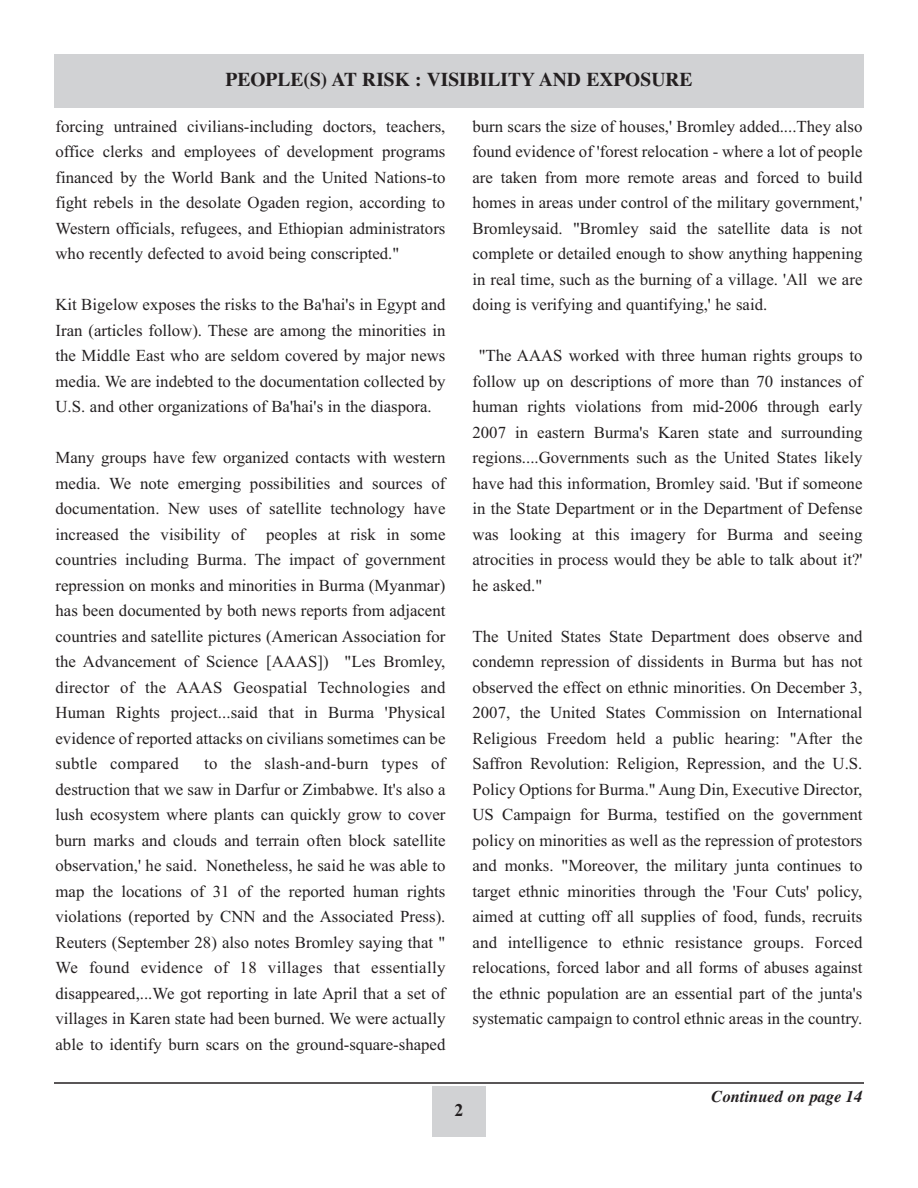
<style>
.page{position:relative;width:918px;height:1188px;background:#fff}
.page>*{position:absolute;margin:0;border:0;box-sizing:border-box;transform-origin:0 0}
.t1{font:700 19.5px "Times";color:#231f20}
.t2{font:700 18px "Times New Roman";color:#231f20}
.t3{font:16.8px/25.5px "Times New Roman";color:#231f20;text-align:justify}
.t4{font:italic 700 16.5px "Times";color:#231f20}
</style>
<div class="page">
<hr style="left:54px;top:1082px;width:810px;height:2px;background:#231f20">
<div style="left:432px;top:1087px;width:54px;height:50px;background:#d1d2d4"></div>
<div style="left:54px;top:54px;width:810px;height:54px;background:#d1d2d4"></div>
<p class="t1" style="left:226px;top:67px;width:468px">PEOPLE(S) AT RISK : VISIBILITY AND EXPOSURE</p>
<p class="t3" style="left:56px;top:113px;width:392px">forcing untrained civilians-including doctors, teachers, office clerks and employees of development programs financed by the World Bank and the United Nations-to fight rebels in the desolate Ogaden region, according to Western officials, refugees, and Ethiopian administrators who recently defected to avoid being conscripted."</p>
<p class="t3" style="left:56px;top:292px;width:392px">Kit Bigelow exposes the risks to the Ba'hai's in Egypt and Iran (articles follow). These are among the minorities in the Middle East who are seldom covered by major news media. We are indebted to the documentation collected by U.S. and other organizations of Ba'hai's in the diaspora.</p>
<p class="t3" style="left:56px;top:445px;width:392px">Many groups have few organized contacts with western media. We note emerging possibilities and sources of documentation. New uses of satellite technology have increased the visibility of</p>
<p class="t3" style="left:56px;top:521px;width:392px;text-indent:211px">peoples at risk in some countries including Burma. The impact of government repression on monks and minorities in Burma (Myanmar) has been documented by both news reports from adjacent countries and satellite pictures (American Association for the Advancement of Science [AAAS]) "Les Bromley, director of the AAAS Geospatial Technologies and Human Rights project...said that in Burma 'Physical evidence of reported attacks on civilians sometimes can be subtle compared</p>
<p class="t3" style="left:55px;top:751px;width:392px;text-indent:149px">to the slash-and-burn types of destruction that we saw in Darfur or Zimbabwe. It's also a lush ecosystem where plants can quickly grow to cover burn marks and clouds and terrain often block satellite observation,' he said. Nonetheless, he said he was able to map the locations of 31 of the reported human rights violations (reported by CNN and the Associated Press).<br>Reuters (September 28) also notes Bromley saying that " We found evidence of 18 villages that essentially disappeared,...We got reporting in late April that a set of villages in Karen state had been burned. We were actually able to identify burn scars on the ground-square-shaped</p>
<p class="t3" style="left:472px;top:113px;width:392px">burn scars the size of houses,' Bromley added....They also found evidence of 'forest relocation - where a lot of people are taken from more remote areas and forced to build homes in areas under control of the military government,' Bromleysaid. "Bromley said the satellite data is not complete or detailed enough to show anything happening in real time, such as the burning of a village. 'All we are doing is verifying and quantifying,' he said.</p>
<p class="t3" style="left:472px;top:343px;width:392px;text-indent:6px">"The AAAS worked with three human rights groups to follow up on descriptions of more than 70 instances of human rights violations from mid-2006 through early 2007 in eastern Burma's Karen state and surrounding regions....Governments such as the United States likely have had this information, Bromley said. 'But if someone in the State Department or in the Department of Defense was looking at this imagery for Burma and seeing atrocities in process would they be able to talk about it?' he asked."</p>
<p class="t3" style="left:472px;top:623px;width:392px">The United States State Department does observe and condemn repression of dissidents in Burma but has not observed the effect on ethnic minorities. On December 3, 2007, the United States Commission on International Religious Freedom held a public hearing: "After the Saffron Revolution: Religion, Repression, and the U.S.<br>Policy Options for Burma." Aung Din, Executive Director, US Campaign for Burma, testified on the government policy on minorities as well as the repression of protestors and monks. "Moreover, the military junta continues to target ethnic minorities through the 'Four Cuts' policy, aimed at cutting off all supplies of food, funds, recruits and intelligence to ethnic resistance groups. Forced relocations, forced labor and all forms of abuses against the ethnic population are an essential part of the junta's systematic campaign to control ethnic areas in the country.</p>
<p class="t2" style="left:454px;top:1099px;width:10px">2</p>
<p class="t4" style="left:711px;top:1086px;width:153px">Continued on page 14</p>
</div>
